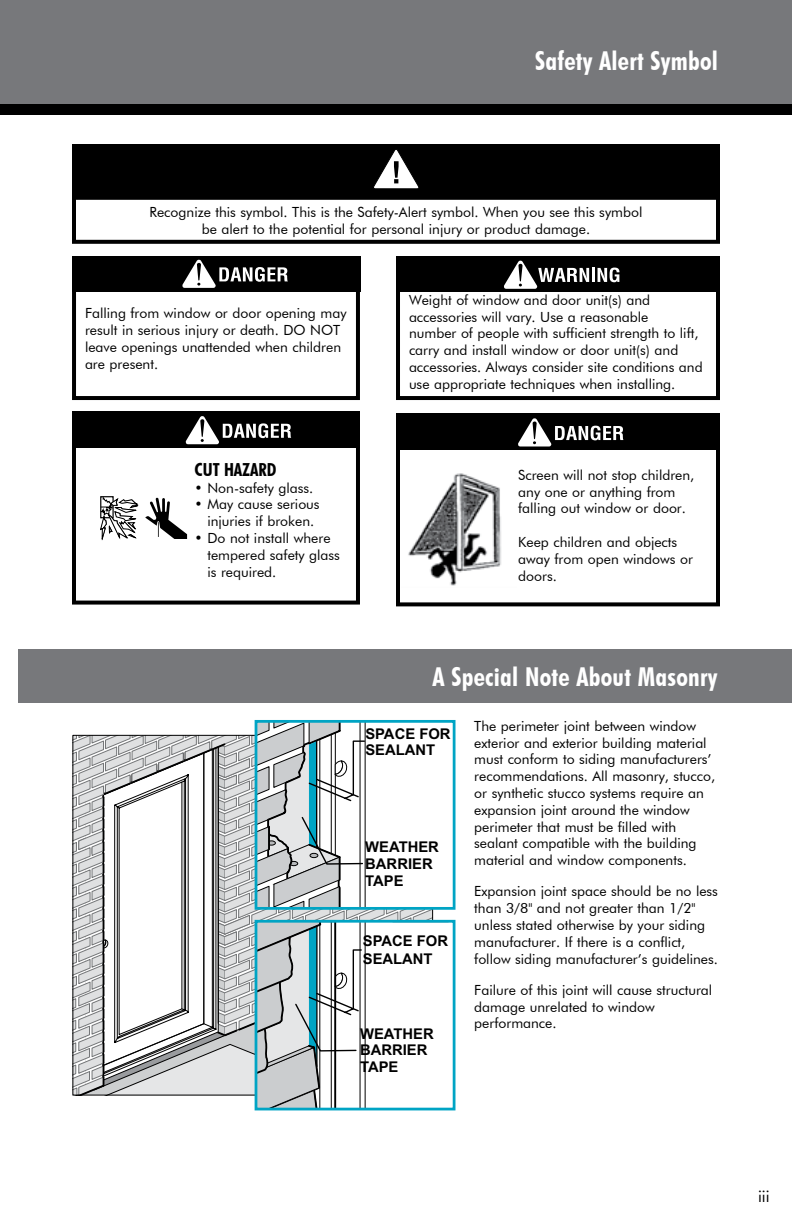
<style>
.page{position:relative;width:792px;height:1224px;background:#fff}
.page>*{position:absolute;margin:0;border:0;box-sizing:border-box;transform-origin:0 0}
.t1{font:700 condensed 26px "Futura BT";letter-spacing:.01em;color:#fff}
.t2{font:700 condensed 18px "Futura BT";color:#000}
.t3{font:16px "Futura BT";color:#000}
.t4{font:700 14.8px/16.6px "Arial";color:#000}
.t5{font:14px/16.8px "Futura BT";color:#000}
</style>
<div class="page">
<div style="left:0;top:0;width:792px;height:108px;background:#77787b"></div>
<div style="left:0;top:104px;width:792px;height:11px;background:#000"></div>
<div style="left:72px;top:256px;width:288px;height:144px;border:4px solid #000"></div>
<div style="left:72px;top:256px;width:288px;height:36px;background:#000"></div>
<svg style="left:182px;top:259px;width:106px;height:29px"></svg>
<div style="left:396px;top:256px;width:324px;height:144px;border:4px solid #000"></div>
<div style="left:396px;top:256px;width:324px;height:36px;background:#000"></div>
<hr style="left:592px;top:268px;width:3px;height:14px;background:#fff">
<svg style="left:598px;top:268px;width:21px;height:14px"></svg>
<svg style="left:504px;top:260px;width:85px;height:29px"></svg>
<img style="left:408px;top:473px;width:93px;height:113px">
<div style="left:396px;top:443px;width:324px;height:163px;border:4px solid #000"></div>
<div style="left:396px;top:413px;width:324px;height:37px;background:#000"></div>
<svg style="left:518px;top:418px;width:105px;height:29px"></svg>
<svg style="left:100px;top:496px;width:87px;height:45px"></svg>
<div style="left:72px;top:413px;width:288px;height:192px;border:4px solid #000"></div>
<div style="left:72px;top:412px;width:288px;height:36px;background:#000"></div>
<svg style="left:185px;top:416px;width:106px;height:28px"></svg>
<div style="left:72px;top:144px;width:648px;height:52px;background:#000"></div>
<svg style="left:373px;top:149px;width:46px;height:40px"></svg>
<div style="left:72px;top:196px;width:648px;height:48px;border:4px solid #000"></div>
<svg style="left:73px;top:721px;width:381px;height:388px"></svg>
<div style="left:18px;top:649px;width:774px;height:54px;background:#77787b"></div>
<h1 class="t1" style="left:535px;top:45px;width:184px">Safety Alert Symbol</h1>
<p class="t5" style="left:150px;top:203px;width:494px;text-align:center">Recognize this symbol. This is the Safety-Alert symbol. When you see this symbol be alert to the potential for personal injury or product damage.</p>
<p class="t5" style="left:85px;top:305px;width:263px">Falling from window or door opening may result in serious injury or death. DO NOT leave openings unattended when children are present.</p>
<p class="t2" style="left:195px;top:458px;width:83px">CUT HAZARD</p>
<p class="t5" style="left:195px;top:479px;width:120px">• Non-safety glass.</p>
<p class="t5" style="left:195px;top:496px;width:127px;text-align:center">• May cause serious injuries if broken.</p>
<p class="t5" style="left:207px;top:529px;width:134px;text-indent:-13px">• Do not install where tempered safety glass is required.</p>
<p class="t5" style="left:409px;top:291px;width:295px">Weight of window and door unit(s) and accessories will vary. Use a reasonable<br>number of people with sufficient strength to lift, carry and install window or door unit(s) and accessories. Always consider site conditions and use appropriate techniques when installing.</p>
<p class="t5" style="left:518px;top:466px;width:178px">Screen will not stop children, any one or anything from falling out window or door.</p>
<p class="t5" style="left:518px;top:534px;width:176px">Keep children and objects away from open windows or doors.</p>
<h1 class="t1" style="left:433px;top:661px;width:286px">A Special Note About Masonry</h1>
<p class="t4" style="left:365px;top:726px;width:87px">SPACE FOR<br>SEALANT</p>
<p class="t4" style="left:365px;top:839px;width:75px">WEATHER<br>BARRIER<br>TAPE</p>
<p class="t4" style="left:363px;top:933px;width:87px;line-height:17.8px">SPACE FOR<br>SEALANT</p>
<p class="t4" style="left:360px;top:1026px;width:75px">WEATHER<br>BARRIER<br>TAPE</p>
<p class="t5" style="left:474px;top:717px;width:243px">The perimeter joint between window exterior and exterior building material must conform to siding manufacturers’ recommendations. All masonry, stucco, or synthetic stucco systems require an expansion joint around the window perimeter that must be filled with sealant compatible with the building material and window components.</p>
<p class="t5" style="left:474px;top:883px;width:245px">Expansion joint space should be no less than 3/8" and not greater than 1/2" unless stated otherwise by your siding manufacturer. If there is a conflict, follow siding manufacturer’s guidelines.</p>
<p class="t5" style="left:474px;top:981px;width:239px">Failure of this joint will cause structural damage unrelated to window performance.</p>
<p class="t3" style="left:758px;top:1187px;width:13px">iii</p>
</div>
